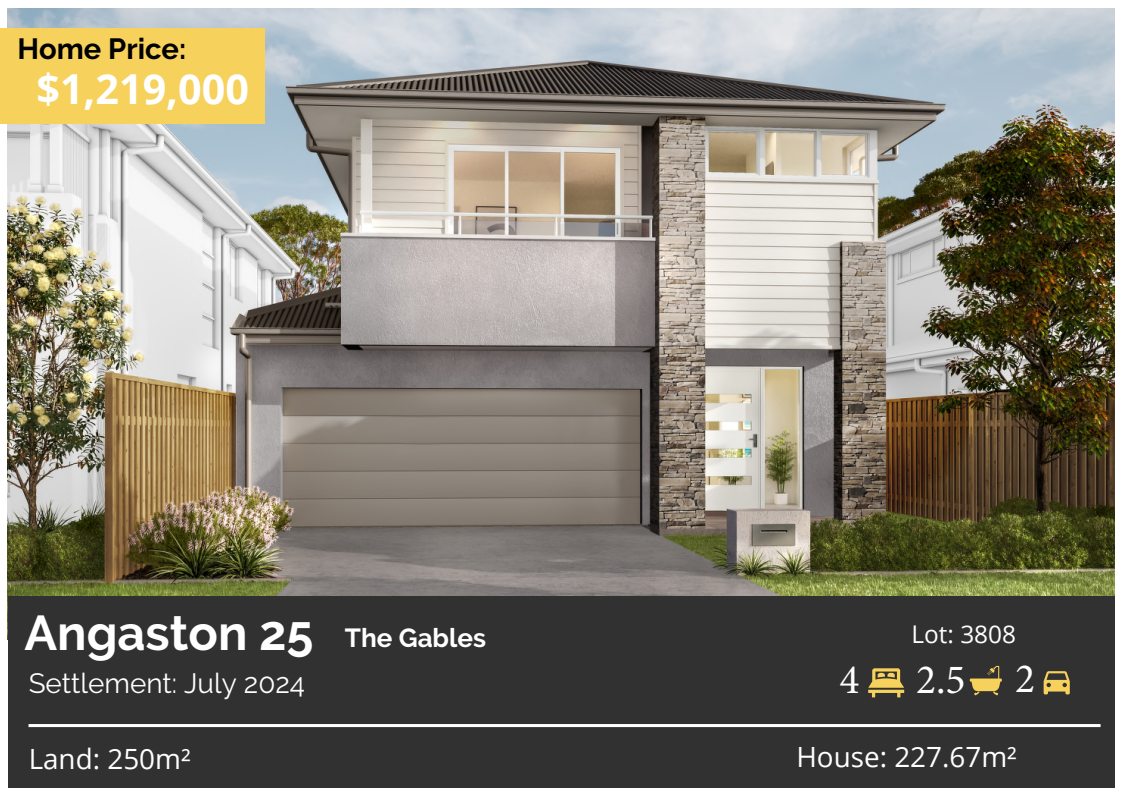
<style>
.page{position:relative;width:1125px;height:796px;background:#fff}
.page>*{position:absolute;margin:0;border:0;box-sizing:border-box;transform-origin:0 0}
.t1{font:700 48.75px "Raleway";color:#fff}
.t2{font:41.78px "Minion Pro";color:#fff}
.t3{font:700 41.33px "Open Sans";color:#fff}
.t4{font:700 29.17px "Raleway";color:#000}
.t5{font:27.83px "Open Sans";color:#fff}
.t6{font:27.83px "Raleway";color:#fff}
.t7{font:700 26.1px "Raleway";color:#fff}
.t8{font:24.38px "Open Sans";color:#fff}
</style>
<div class="page">
<img style="left:8px;top:8px;width:1106px;height:588px">
<div style="left:0;top:28px;width:264px;height:95px;background:#f6d15b"></div>
<div style="left:8px;top:596px;width:1106px;height:192px;background:#313131"></div>
<svg style="left:29px;top:724px;width:1072px;height:3px"></svg>
<svg style="left:868px;top:668px;width:36px;height:29px"></svg>
<svg style="left:970px;top:665px;width:32px;height:30px"></svg>
<svg style="left:1044px;top:671px;width:26px;height:23px"></svg>
<p class="t4" style="left:17px;top:31px;width:170px">Home Price:</p>
<p class="t3" style="left:36px;top:60px;width:214px">$1,219,000</p>
<p class="t1" style="left:25px;top:604px;width:291px">Angaston 25</p>
<p class="t6" style="left:29px;top:667px;width:278px">Settlement: July 2024</p>
<p class="t7" style="left:345px;top:622px;width:143px">The Gables</p>
<p class="t8" style="left:912px;top:616px;width:106px">Lot: 3808</p>
<p class="t2" style="left:840px;top:662px;width:22px">4</p>
<p class="t2" style="left:916px;top:662px;width:51px">2.5</p>
<p class="t2" style="left:1015px;top:661px;width:22px">2</p>
<p class="t5" style="left:29px;top:739px;width:164px">Land: 250m²</p>
<p class="t5" style="left:796px;top:737px;width:222px">House: 227.67m²</p>
</div>
